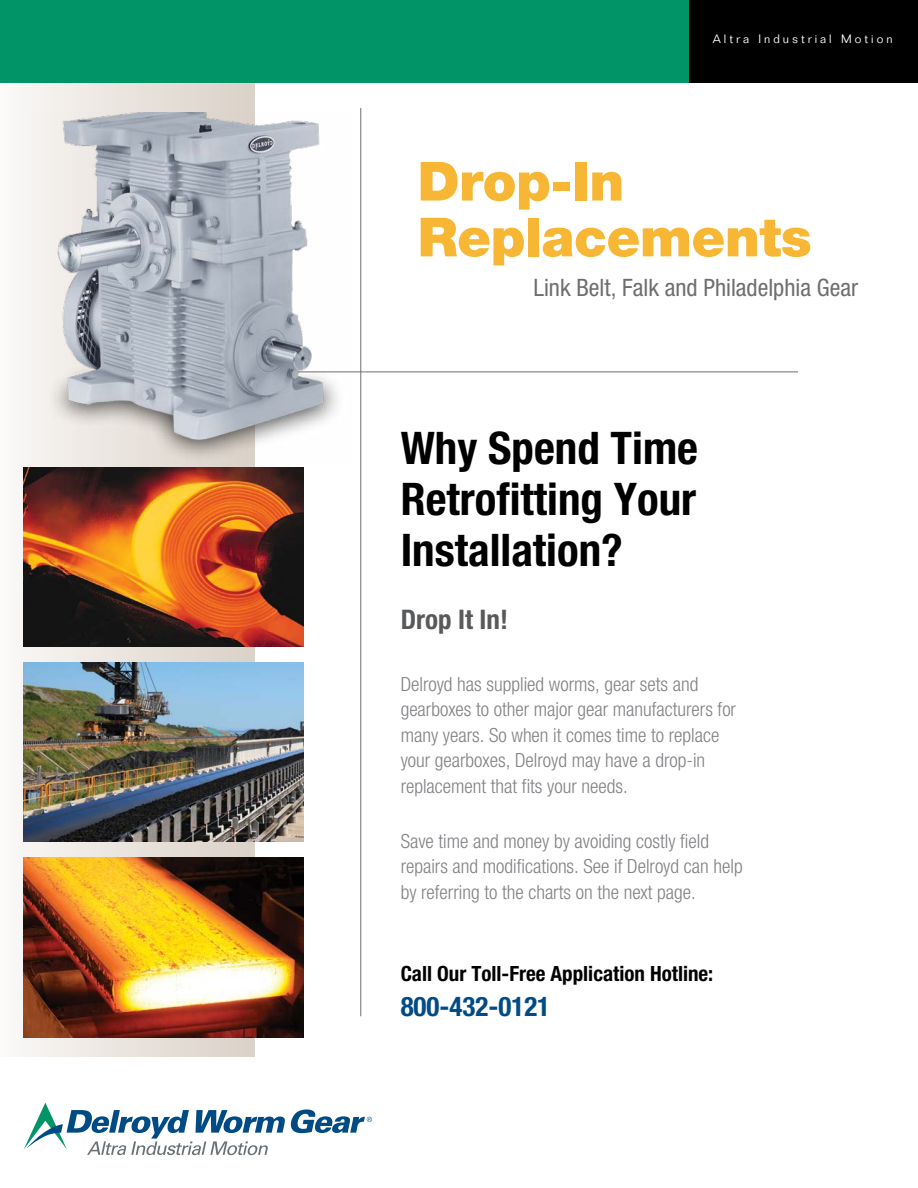
<style>
.page{position:relative;width:918px;height:1188px;background:#fff}
.page>*{position:absolute;margin:0;border:0;box-sizing:border-box;transform-origin:0 0}
.t1{font:900 54px/55.8px "Helvetica Neue LT Std";letter-spacing:-.01em;color:#f7b633}
.t2{font:700 condensed 45px "Helvetica Neue LT Std";color:#000}
.t3{font:700 condensed 27px "Helvetica Neue LT Std";color:#004b85}
.t4{font:700 condensed 27px "Helvetica Neue LT Std";color:#58595b}
.t5{font:condensed 24px "Helvetica Neue LT Std";color:#6d6e71}
.t6{font:700 condensed 21px "Helvetica Neue LT Std";color:#000}
.t7{font:300 condensed 19.5px/25.5px "Helvetica Neue LT Std";color:#808285}
.t8{font:300 12px "Folio Std";letter-spacing:.25em;color:#fff}
</style>
<div class="page">
<div style="left:0;top:82px;width:254px;height:975px;background:linear-gradient(to right,#fbf9f7,#dad1c7)"></div>
<div style="left:0;top:0;width:918px;height:82px;background:#009467"></div>
<div style="left:689px;top:0;width:229px;height:82px;background:#000"></div>
<img style="left:24px;top:662px;width:280px;height:180px">
<hr style="left:360px;top:108px;width:1px;height:908px;background:#6d6e71">
<hr style="left:207px;top:372px;width:591px;height:1px;background:#6d6e71">
<img style="left:24px;top:467px;width:280px;height:180px">
<img style="left:29px;top:112px;width:322px;height:352px">
<img style="left:24px;top:857px;width:280px;height:180px">
<svg style="left:24px;top:1103px;width:348px;height:52px"></svg>
<p class="t8" style="left:713px;top:32px;width:181px">Altra Industrial Motion</p>
<p class="t1" style="left:418px;top:153px;width:396px">Drop-In<br>Replacements</p>
<p class="t5" style="left:533px;top:274px;width:326px">Link Belt, Falk and Philadelphia Gear</p>
<p class="t2" style="left:401px;top:421px;width:299px">Why Spend Time</p>
<p class="t2" style="left:401px;top:472px;width:297px">Retrofitting Your</p>
<p class="t2" style="left:401px;top:523px;width:224px">Installation?</p>
<p class="t4" style="left:401px;top:603px;width:109px">Drop It In!</p>
<p class="t7" style="left:401px;top:671px;width:337px">Delroyd has supplied worms, gear sets and gearboxes to other major gear manufacturers for many years. So when it comes time to replace your gearboxes, Delroyd may have a drop-in replacement that fits your needs.</p>
<p class="t7" style="left:401px;top:828px;width:343px">Save time and money by avoiding costly field repairs and modifications. See if Delroyd can help by referring to the charts on the next page.</p>
<p class="t6" style="left:401px;top:961px;width:314px">Call Our Toll-Free Application Hotline:</p>
<p class="t3" style="left:401px;top:990px;width:151px">800-432-0121</p>
</div>
